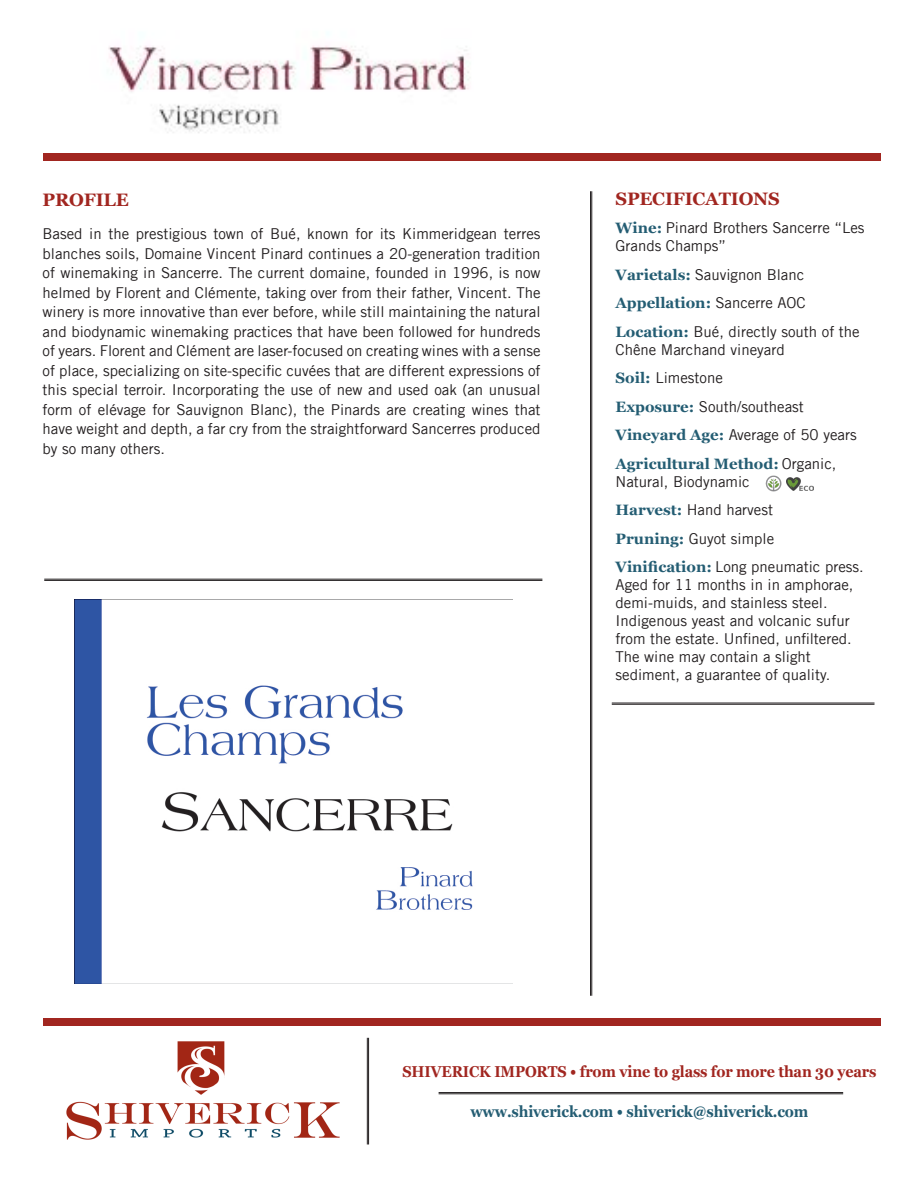
<style>
.page{position:relative;width:918px;height:1188px;background:#fff}
.page>*{position:absolute;margin:0;border:0;box-sizing:border-box;transform-origin:0 0}
.t1{font:700 18px "Georgia";letter-spacing:-.01em;color:#a12620}
.Address{font:700 15.75px "Georgia";letter-spacing:-.01em;color:#a12620;scale:.91 1}
.Address-2{font:700 15.75px "Georgia";letter-spacing:-.01em;color:#245d73;scale:.91 1}
.t2{font:15px/19.5px "Trade Gothic LT";color:#231f20}
.t3{font:700 15px "Georgia";color:#245d73}
.s1{font-family:"Georgia";font-weight:700;color:#245d73}
.s2{font-family:"Trade Gothic LT";font-weight:400;color:#231f20}
</style>
<div class="page">
<img style="left:108px;top:45px;width:361px;height:88px">
<img style="left:74px;top:600px;width:399px;height:383px">
<hr style="left:439px;top:1092px;width:404px;height:1px;background:#231f20">
<hr style="left:439px;top:1094px;width:404px;height:1px;background:#231f20">
<hr style="left:612px;top:703px;width:263px;height:1px;background:#231f20">
<hr style="left:612px;top:704px;width:263px;height:1px;background:#231f20">
<img style="left:765px;top:475px;width:22px;height:17px">
<img style="left:787px;top:477px;width:27px;height:14px">
<div style="left:44px;top:153px;width:837px;height:7px;background:#a12620"></div>
<hr style="left:44px;top:579px;width:498px;height:1px;background:#231f20">
<hr style="left:44px;top:580px;width:498px;height:1px;background:#231f20">
<div style="left:44px;top:1018px;width:837px;height:7px;background:#a12620"></div>
<img style="left:66px;top:1041px;width:274px;height:99px">
<hr style="left:590px;top:191px;width:1px;height:805px;background:#231f20">
<hr style="left:592px;top:191px;width:1px;height:805px;background:#231f20">
<hr style="left:367px;top:1038px;width:1px;height:106px;background:#231f20">
<hr style="left:368px;top:1038px;width:1px;height:106px;background:#231f20">
<p class="t1" style="left:43px;top:187px;width:88px">PROFILE</p>
<p class="t2" style="left:43px;top:224px;width:500px;text-align:justify">Based in the prestigious town of Bué, known for its Kimmeridgean terres blanches soils, Domaine Vincent Pinard continues a 20-generation tradition of winemaking in Sancerre. The current domaine, founded in 1996, is now helmed by Florent and Clémente, taking over from their father, Vincent. The winery is more innovative than ever before, while still maintaining the natural and biodynamic winemaking practices that have been followed for hundreds of years. Florent and Clément are laser-focused on creating wines with a sense of place, specializing on site-specific cuvées that are different expressions of this special terroir. Incorporating the use of new and used oak (an unusual form of elévage for Sauvignon Blanc), the Pinards are creating wines that have weight and depth, a far cry from the straightforward Sancerres produced by so many others.</p>
<p class="t1" style="left:616px;top:185px;width:166px">SPECIFICATIONS</p>
<p class="t2" style="left:616px;top:219px;width:250px;line-height:18px"><span class="s1">Wine:</span> Pinard Brothers Sancerre “Les<br>Grands Champs”</p>
<p class="t2" style="left:616px;top:265px;width:190px"><span class="s1">Varietals:</span> Sauvignon Blanc</p>
<p class="t3" style="left:616px;top:292px;width:192px">Appellation: <span class="s2">Sancerre AOC</span></p>
<p class="t2" style="left:616px;top:322px;width:246px;line-height:18px"><span class="s1">Location:</span> Bué, directly south of the<br>Chêne Marchand vineyard</p>
<p class="t2" style="left:616px;top:368px;width:109px"><span class="s1">Soil:</span> Limestone</p>
<p class="t2" style="left:616px;top:397px;width:190px"><span class="s1">Exposure:</span> South/southeast</p>
<p class="t2" style="left:616px;top:425px;width:243px"><span class="s1">Vineyard Age:</span> Average of 50 years</p>
<p class="t2" style="left:616px;top:454px;width:222px;line-height:18px"><span class="s1">Agricultural Method:</span> Organic,<br>Natural, Biodynamic</p>
<p class="t2" style="left:616px;top:500px;width:159px"><span class="s1">Harvest:</span> Hand harvest</p>
<p class="t2" style="left:616px;top:529px;width:160px"><span class="s1">Pruning:</span> Guyot simple</p>
<p class="t2" style="left:616px;top:558px;width:250px;line-height:18px"><span class="s1">Vinification:</span> Long pneumatic press.<br>Aged for 11 months in in amphorae, demi-muids, and stainless steel.<br>Indigenous yeast and volcanic sufur from the estate. Unfined, unfiltered.<br>The wine may contain a slight sediment, a guarantee of quality.</p>
<p class="Address" style="left:402px;top:1060px;width:523px">SHIVERICK IMPORTS • from vine to glass for more than 30 years</p>
<p class="Address-2" style="left:470px;top:1100px;width:373px">www.shiverick.com • shiverick@shiverick.com</p>
</div>
